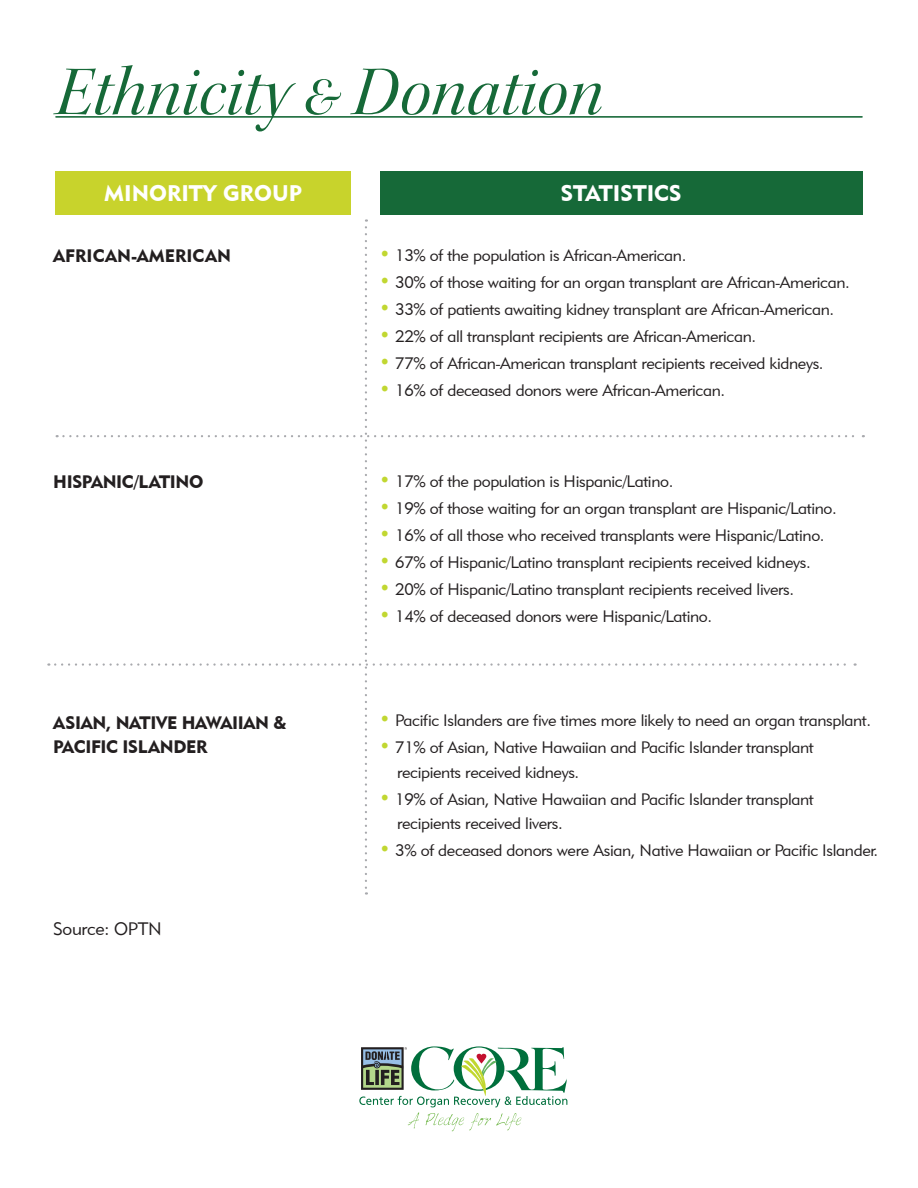
<style>
.page{position:relative;width:918px;height:1188px;background:#fff}
.page>*{position:absolute;margin:0;border:0;box-sizing:border-box;transform-origin:0 0}
.Section_Title{font:70.5px "Kepler Std It Disp";letter-spacing:.01em;color:#166938}
.t1{font:22.5px "Geometric 415 BT Black A";color:#fff}
.t2{font:18px/24.3px "Geometric 415 BT Black A";letter-spacing:-.02em;color:#231f20}
.t3{font:18px "Geometric 415 BT Black A";color:#231f20}
.t4{font:18px "Geometric 415 BT Lite A";letter-spacing:-.02em;color:#231f20}
.t5{font:16.5px/24.3px "Geometric 415 BT Lite A";letter-spacing:-.02em;color:#231f20}
.s1{font-size:55.5px}
.s2{font-size:19.5px;color:#c1d731}
.s3{color:#fff}
</style>
<div class="page">
<hr style="left:56px;top:116px;width:806px;height:1px;background:#166938">
<hr style="left:56px;top:117px;width:806px;height:1px;background:#166938">
<svg style="left:359px;top:1046px;width:208px;height:85px"></svg>
<div style="left:56px;top:171px;width:295px;height:43px;background:#c8d32c"></div>
<div style="left:380px;top:171px;width:482px;height:43px;background:#166938"></div>
<p class="Section_Title" style="left:56px;top:52px;width:549px">Ethnicity <span class="s1">&amp;</span> Donation</p>
<p class="t1" style="left:104px;top:179px;width:199px">MINORITY GROUP</p>
<p class="t1" style="left:561px;top:179px;width:122px">STATISTICS</p>
<p class="t3" style="left:53px;top:245px;width:179px">AFRICAN-AMERICAN</p>
<p class="t5" style="left:379px;top:243px;width:309px"><span class="s2">•</span> 13% of the population is African-American.</p>
<p class="t5" style="left:379px;top:270px;width:472px"><span class="s2">•</span> 30% of those waiting for an organ transplant are African-American.</p>
<p class="t5" style="left:379px;top:297px;width:457px"><span class="s2">•</span> 33% of patients awaiting kidney transplant are African-American.</p>
<p class="t5" style="left:379px;top:324px;width:379px"><span class="s2">•</span> 22% of all transplant recipients are African-American.</p>
<p class="t5" style="left:379px;top:351px;width:446px"><span class="s2">•</span> 77% of African-American transplant recipients received kidneys.</p>
<p class="t5" style="left:379px;top:378px;width:348px"><span class="s2">•</span> 16% of deceased donors were African-American.</p>
<p class="t2" style="left:53px;top:470px;width:152px">HISPANIC/LATINO</p>
<p class="t5" style="left:379px;top:469px;width:296px"><span class="s2">•</span> 17% of the population is Hispanic/Latino.</p>
<p class="t5" style="left:379px;top:496px;width:459px"><span class="s2">•</span> 19% of those waiting for an organ transplant are Hispanic/Latino.</p>
<p class="t5" style="left:379px;top:523px;width:447px"><span class="s2">•</span> 16% of all those who received transplants were Hispanic/Latino.</p>
<p class="t5" style="left:379px;top:550px;width:433px"><span class="s2">•</span> 67% of Hispanic/Latino transplant recipients received kidneys.</p>
<p class="t5" style="left:379px;top:577px;width:417px"><span class="s2">•</span> 20% of Hispanic/Latino transplant recipients received livers.</p>
<p class="t5" style="left:379px;top:604px;width:335px"><span class="s2">•</span> 14% of deceased donors were Hispanic/Latino.</p>
<p class="t2" style="left:53px;top:710px;width:235px">ASIAN, NATIVE HAWAIIAN &amp;<br>PACIFIC ISLANDER</p>
<p class="t5" style="left:379px;top:708px;width:494px"><span class="s2">•</span> Pacific Islanders are five times more likely to need an organ transplant.</p>
<p class="t5" style="left:379px;top:735px;width:436px"><span class="s2">•</span> 71% of Asian, Native Hawaiian and Pacific Islander transplant <span class="s3">_--</span>recipients received kidneys.</p>
<p class="t5" style="left:379px;top:786px;width:436px"><span class="s2">•</span> 19% of Asian, Native Hawaiian and Pacific Islander transplant <span class="s3">_--</span>recipients received livers.</p>
<p class="t5" style="left:379px;top:838px;width:501px"><span class="s2">•</span> 3% of deceased donors were Asian, Native Hawaiian or Pacific Islander.</p>
<p class="t4" style="left:53px;top:918px;width:110px">Source: OPTN</p>
</div>
